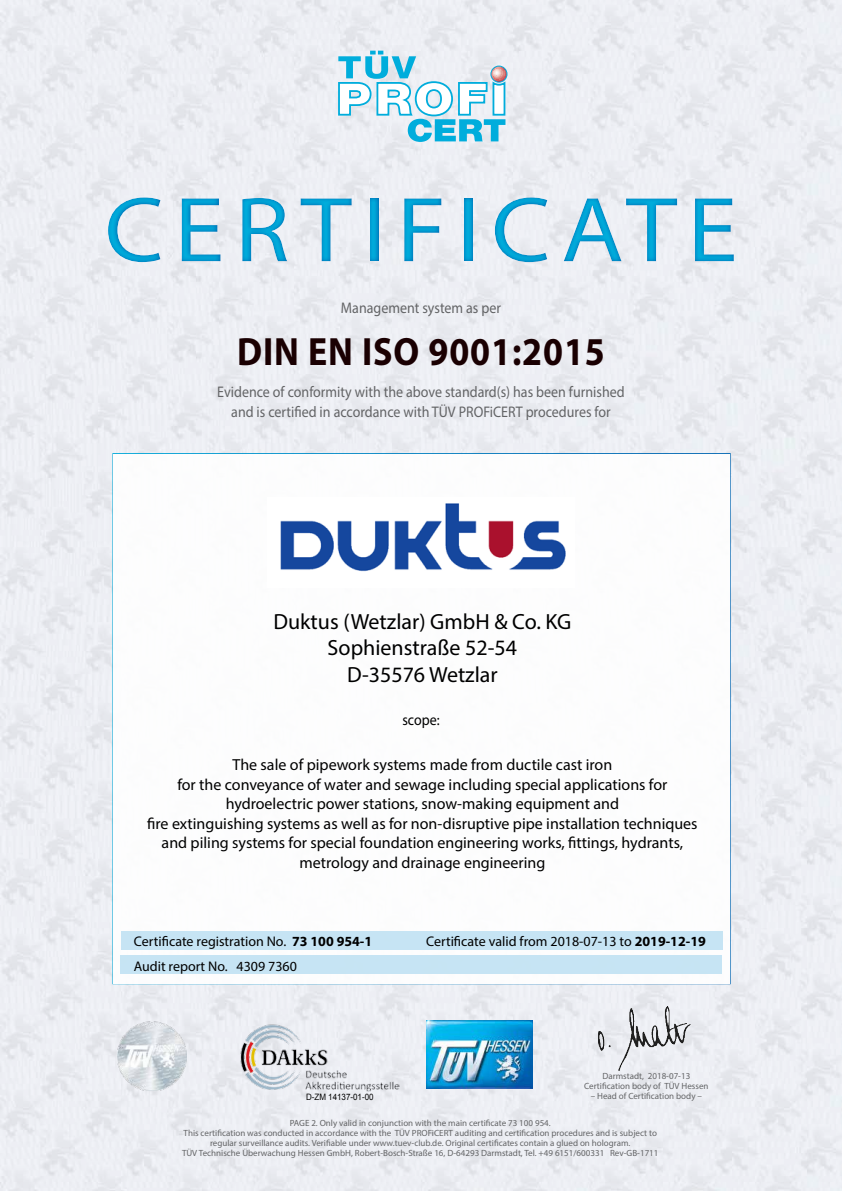
<style>
.page{position:relative;width:842px;height:1191px;background:#fff}
.page>*{position:absolute;margin:0;border:0;box-sizing:border-box;transform-origin:0 0}
.t1{font:93px "Myriad Pro";letter-spacing:.1em;color:#00addc;scale:1.1 1}
.t2{font:700 39.6px "Myriad Pro";letter-spacing:.025em;color:#1a0002;scale:.91 1}
.t3{font:22px/26.4px "Myriad Pro";color:#000;text-align:center}
.t4{font:16px/19.6px "Myriad Pro";color:#000;text-align:center}
.t5{font:15.4px/20px "Myriad Pro";color:#636466;text-align:center;scale:.91 1}
.t6{font:15.4px "Myriad Pro";color:#000;scale:.91 1}
.t7{font:14px/24.6px "Myriad Pro";color:#000}
.t8{font:9px/10px "Myriad Pro";color:#636466;text-align:center}
.t9{font:8.8px "Arial";color:#000;scale:.91 1}
.s1{font-weight:700}
</style>
<div class="page">
<img style="left:0;top:0;width:842px;height:1191px">
<img style="left:731px;top:695px;width:103px;height:47px">
<img style="left:734px;top:566px;width:108px;height:47px">
<svg style="left:338px;top:51px;width:169px;height:91px"></svg>
<img style="left:241px;top:1024px;width:158px;height:67px">
<img style="left:427px;top:1020px;width:106px;height:69px">
<div style="left:112px;top:453px;width:619px;height:531px;background:#fff;border:2px solid #fff"></div>
<div style="left:120px;top:955px;width:602px;height:19px;background:#c0e2f3"></div>
<div style="left:121px;top:931px;width:601px;height:19px;background:#c0e2f3"></div>
<img style="left:731px;top:455px;width:111px;height:40px">
<img style="left:731px;top:793px;width:81px;height:72px">
<img style="left:598px;top:1006px;width:92px;height:64px">
<div style="left:0;top:172px;width:842px;height:114px;background:#006bb6;opacity:.75"></div>
<img style="left:117px;top:1021px;width:70px;height:69px">
<img style="left:280px;top:503px;width:286px;height:69px">
<h1 class="t1" style="left:104px;top:173px;width:577px">CERTIFICATE</h1>
<h3 class="t5" style="left:341px;top:298px;width:177px">Management system as per</h3>
<h2 class="t2" style="left:237px;top:326px;width:406px">DIN EN ISO 9001:2015</h2>
<h3 class="t5" style="left:217px;top:381px;width:449px">Evidence of conformity with the above standard(s) has been furnished and is certified in accordance with TÜV PROFiCERT procedures for</h3>
<h3 class="t3" style="left:273px;top:608px;width:299px">Duktus (Wetzlar) GmbH &amp; Co. KG<br>Sophienstraße 52-54<br>D-35576 Wetzlar</h3>
<h3 class="t6" style="left:402px;top:710px;width:42px">scope:</h3>
<p class="t4" style="left:147px;top:754px;width:552px">The sale of pipework systems made from ductile cast iron<br>for the conveyance of water and sewage including special applications for hydroelectric power stations, snow-making equipment and<br>fire extinguishing systems as well as for non-disruptive pipe installation techniques and piling systems for special foundation engineering works, fittings, hydrants, metrology and drainage engineering</p>
<h3 class="t7" style="left:134px;top:929px;width:240px">Certificate registration No. <span class="s1">73 100 954-1<br></span>Audit report No. 4309 7360</h3>
<h3 class="t7" style="left:426px;top:929px;width:281px">Certificate valid from 2018-07-13 to <span class="s1">2019-12-19</span></h3>
<p class="t8" style="left:584px;top:1071px;width:126px">Darmstadt, 2018-07-13<br>Certification body of TÜV Hessen</p>
<p class="t9" style="left:306px;top:1090px;width:76px">D-ZM 14137-01-00</p>
<p class="t8" style="left:591px;top:1091px;width:113px">– Head of Certification body –</p>
<p class="t8" style="left:182px;top:1118px;width:478px">PAGE 2. Only valid in conjunction with the main certificate 73 100 954.<br>This certification was conducted in accordance with the TÜV PROFiCERT auditing and certification procedures and is subject to regular surveillance audits. Verifiable under www.tuev-club.de. Original certificates contain a glued on hologram.<br>TÜV Technische Überwachung Hessen GmbH, Robert-Bosch-Straße 16, D-64293 Darmstadt, Tel. +49 6151/600331 Rev-GB-1711</p>
</div>
